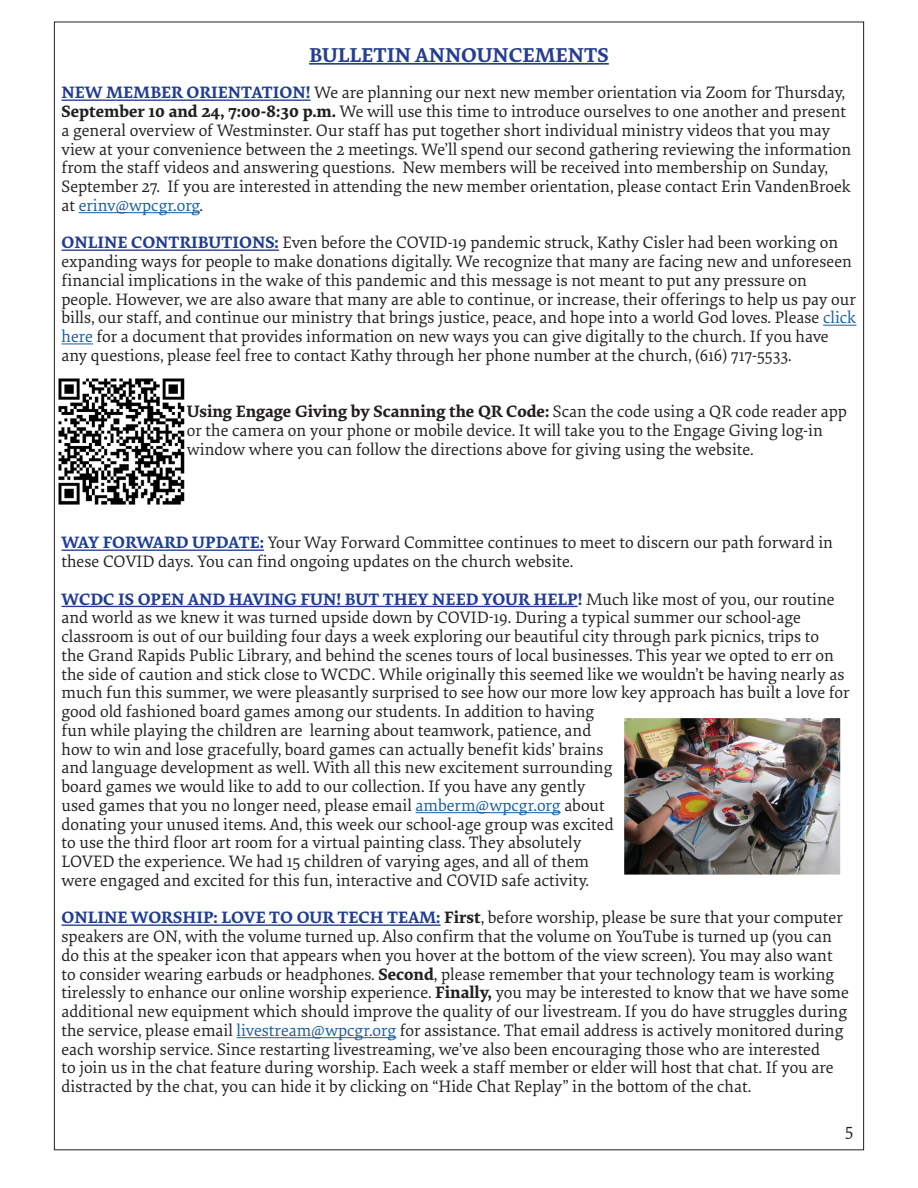
<style>
.page{position:relative;width:918px;height:1188px;background:#fff}
.page>*{position:absolute;margin:0;border:0;box-sizing:border-box;transform-origin:0 0}
.t1{font:700 21px "Elena";color:#253f8e}
.t2{font:18px "Elena";color:#231f20}
.t3{font:17.25px/18.8px "Elena";color:#231f20}
.s1{font-weight:700;color:#1f3c93}
.s2{font-weight:700}
.s3{color:#175d9e}
</style>
<div class="page">
<hr style="left:309px;top:63px;width:300px;height:2px;background:#253f8e">
<hr style="left:62px;top:100px;width:249px;height:1px;background:#1f3c93">
<hr style="left:79px;top:212px;width:121px;height:1px;background:#175d9e">
<hr style="left:62px;top:250px;width:217px;height:1px;background:#1f3c93">
<hr style="left:823px;top:325px;width:33px;height:1px;background:#175d9e">
<hr style="left:62px;top:343px;width:31px;height:1px;background:#175d9e">
<hr style="left:62px;top:550px;width:202px;height:1px;background:#1f3c93">
<hr style="left:62px;top:606px;width:516px;height:1px;background:#1f3c93">
<hr style="left:416px;top:812px;width:145px;height:1px;background:#175d9e">
<hr style="left:62px;top:925px;width:379px;height:1px;background:#1f3c93">
<hr style="left:237px;top:1037px;width:159px;height:1px;background:#175d9e">
<img style="left:58px;top:378px;width:127px;height:127px">
<img style="left:626px;top:720px;width:213px;height:153px">
<div style="left:617px;top:711px;width:231px;height:171px;border:8px solid #fff"></div>
<p class="t1" style="left:309px;top:39px;width:301px">BULLETIN ANNOUNCEMENTS</p>
<p class="t3" style="left:62px;top:83px;width:791px"><span class="s1">NEW MEMBER ORIENTATION!</span> We are planning our next new member orientation via Zoom for Thursday, <span class="s2">September 10 and 24, 7:00-8:30 p.m.</span> We will use this time to introduce ourselves to one another and present a general overview of Westminster. Our staff has put together short individual ministry videos that you may view at your convenience between the 2 meetings. We’ll spend our second gathering reviewing the information from the staff videos and answering questions. New members will be received into membership on Sunday, September 27. If you are interested in attending the new member orientation, please contact Erin VandenBroek at <span class="s3">erinv@wpcgr.org</span>.</p>
<p class="t3" style="left:62px;top:233px;width:796px"><span class="s1">ONLINE CONTRIBUTIONS:</span> Even before the COVID-19 pandemic struck, Kathy Cisler had been working on expanding ways for people to make donations digitally. We recognize that many are facing new and unforeseen financial implications in the wake of this pandemic and this message is not meant to put any pressure on people. However, we are also aware that many are able to continue, or increase, their offerings to help us pay our bills, our staff, and continue our ministry that brings justice, peace, and hope into a world God loves. Please <span class="s3">click here</span> for a document that provides information on new ways you can give digitally to the church. If you have any questions, please feel free to contact Kathy through her phone number at the church, (616) 717-5533.</p>
<p class="t3" style="left:187px;top:402px;width:662px"><span class="s2">Using Engage Giving by Scanning the QR Code:</span> Scan the code using a QR code reader app or the camera on your phone or mobile device. It will take you to the Engage Giving log-in window where you can follow the directions above for giving using the website.</p>
<p class="t3" style="left:62px;top:533px;width:773px"><span class="s1">WAY FORWARD UPDATE:</span> Your Way Forward Committee continues to meet to discern our path forward in these COVID days. You can find ongoing updates on the church website.</p>
<p class="t3" style="left:62px;top:589px;width:790px"><span class="s1">WCDC IS OPEN AND HAVING FUN! BUT THEY NEED YOUR HELP!</span> Much like most of you, our routine and world as we knew it was turned upside down by COVID-19. During a typical summer our school-age classroom is out of our building four days a week exploring our beautiful city through park picnics, trips to<br>the Grand Rapids Public Library, and behind the scenes tours of local businesses. This year we opted to err on the side of caution and stick close to WCDC. While originally this seemed like we wouldn’t be having nearly as much fun this summer, we were pleasantly surprised to see how our more low key approach has built a love for good old fashioned board games among our students. In addition to having<br>fun while playing the children are learning about teamwork, patience, and<br>how to win and lose gracefully, board games can actually benefit kids’ brains<br>and language development as well. With all this new excitement surrounding<br>board games we would like to add to our collection. If you have any gently<br>used games that you no longer need, please email <span class="s3">amberm@wpcgr.org</span> about<br>donating your unused items. And, this week our school-age group was excited<br>to use the third floor art room for a virtual painting class. They absolutely<br>LOVED the experience. We had 15 children of varying ages, and all of them<br>were engaged and excited for this fun, interactive and COVID safe activity.</p>
<p class="t3" style="left:61px;top:908px;width:789px"><span class="s1">ONLINE WORSHIP: LOVE TO OUR TECH TEAM:</span> <span class="s2">First</span>, before worship, please be sure that your computer speakers are ON, with the volume turned up. Also confirm that the volume on YouTube is turned up (you can do this at the speaker icon that appears when you hover at the bottom of the view screen). You may also want to consider wearing earbuds or headphones. <span class="s2">Second</span>, please remember that your technology team is working tirelessly to enhance our online worship experience. <span class="s2">Finally,</span> you may be interested to know that we have some additional new equipment which should improve the quality of our livestream. If you do have struggles during the service, please email <span class="s3">livestream@wpcgr.org</span> for assistance. That email address is actively monitored during each worship service. Since restarting livestreaming, we’ve also been encouraging those who are interested<br>to join us in the chat feature during worship. Each week a staff member or elder will host that chat. If you are distracted by the chat, you can hide it by clicking on “Hide Chat Replay” in the bottom of the chat.</p>
<p class="t2" style="left:845px;top:1118px;width:10px">5</p>
</div>
